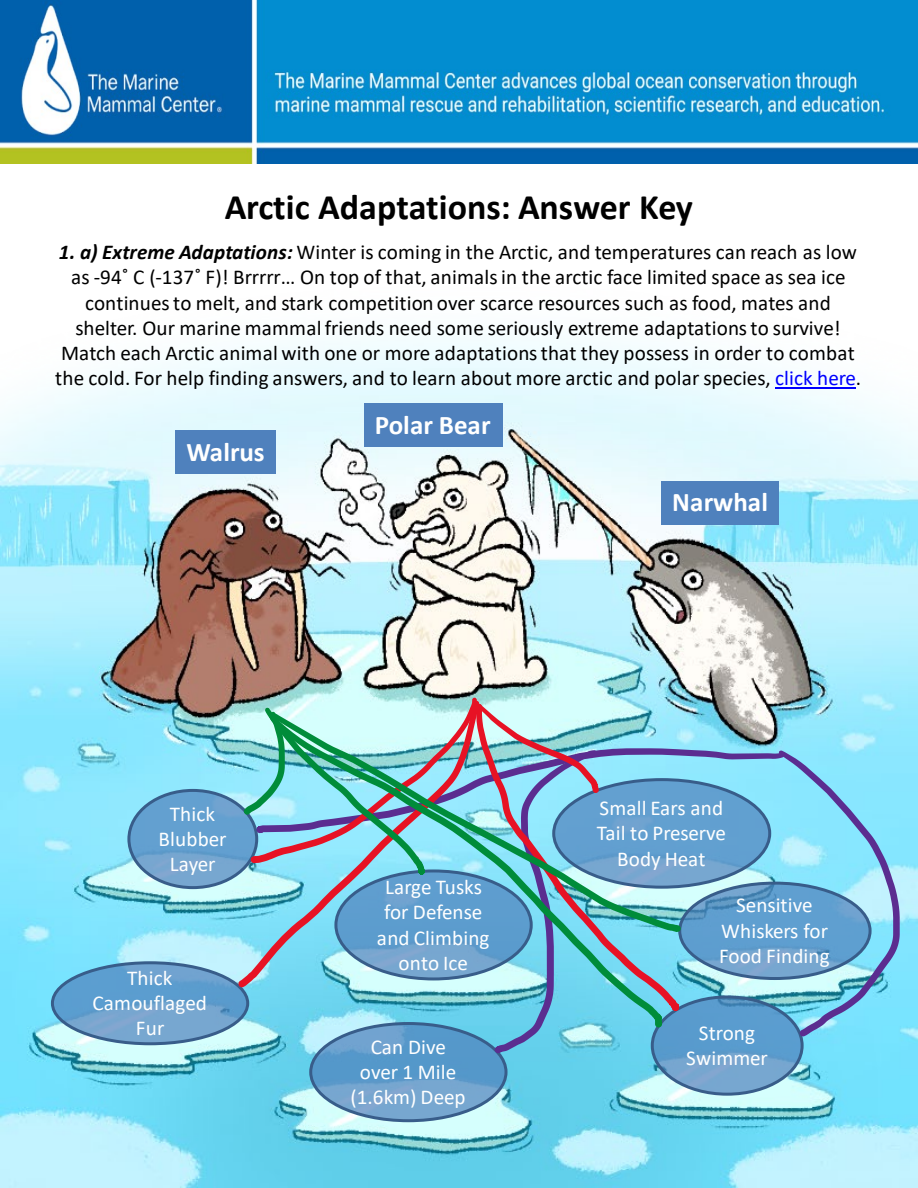
<style>
.page{position:relative;width:918px;height:1188px;background:#fff}
.page>*{position:absolute;margin:0;border:0;box-sizing:border-box;transform-origin:0 0}
.t1{font:700 36px "Calibri";color:#000}
.t2{font:700 27px "Calibri";letter-spacing:.005em;color:#fff}
.t3{font:21.15px/25.2px "Calibri";letter-spacing:.005em;color:#000;text-align:center}
.t4{font:21.15px/25.2px "Calibri";letter-spacing:.005em;color:#fff;text-align:center}
.s1{font-weight:700;font-style:italic}
.s2{color:#00f}
</style>
<div class="page">
<img style="left:0;top:0;width:918px;height:1188px">
<hr style="left:775px;top:387px;width:81px;height:2px;background:#00f">
<div style="left:129px;top:790px;width:128px;height:98px;background:#4f81bd;border-radius:50%;opacity:.7"></div>
<div style="left:127px;top:789px;width:131px;height:100px;border:3px solid #385d8a;border-radius:50%"></div>
<div style="left:652px;top:997px;width:150px;height:97px;background:#4f81bd;border-radius:50%;opacity:.7"></div>
<div style="left:651px;top:995px;width:153px;height:101px;border:3px solid #385d8a;border-radius:50%"></div>
<div style="left:680px;top:883px;width:190px;height:96px;background:#4f81bd;border-radius:50%;opacity:.7"></div>
<div style="left:311px;top:1024px;width:195px;height:97px;background:#4f81bd;border-radius:50%;opacity:.7"></div>
<div style="left:52px;top:963px;width:196px;height:81px;background:#4f81bd;border-radius:50%;opacity:.7"></div>
<div style="left:51px;top:961px;width:198px;height:84px;border:3px solid #385d8a;border-radius:50%"></div>
<div style="left:554px;top:780px;width:216px;height:107px;background:#4f81bd;border-radius:50%;opacity:.7"></div>
<div style="left:176px;top:430px;width:100px;height:44px;background:#4f81bd"></div>
<div style="left:364px;top:403px;width:139px;height:44px;background:#4f81bd"></div>
<div style="left:662px;top:481px;width:117px;height:44px;background:#4f81bd"></div>
<svg style="left:779px;top:751px;width:121px;height:286px;background:#7fc7e8"></svg>
<svg style="left:681px;top:748px;width:104px;height:85px;background:#75bae0"></svg>
<svg style="left:599px;top:704px;width:80px;height:307px;background:#94cfe2"></svg>
<svg style="left:238px;top:701px;width:6px;height:286px;background:#94cde0"></svg>
<svg style="left:599px;top:932px;width:63px;height:96px;background:#74becd"></svg>
<svg style="left:599px;top:712px;width:82px;height:220px;background:#78b8d4"></svg>
<svg style="left:244px;top:698px;width:355px;height:355px;background:#85bed1"></svg>
<p class="t1" style="left:225px;top:181px;width:470px">Arctic Adaptations: Answer Key</p>
<p class="t3" style="left:55px;top:239px;width:807px"><span class="s1">1. a) Extreme Adaptations:</span> Winter is coming in the Arctic, and temperatures can reach as low as -94˚ C (-137˚ F)! Brrrrr… On top of that, animals in the arctic face limited space as sea ice continues to melt, and stark competition over scarce resources such as food, mates and shelter. Our marine mammal friends need some seriously extreme adaptations to survive!<br>Match each Arctic animal with one or more adaptations that they possess in order to combat the cold. For help finding answers, and to learn about more arctic and polar species, <span class="s2">click here</span>.</p>
<p class="t2" style="left:186px;top:433px;width:80px">Walrus</p>
<p class="t2" style="left:375px;top:406px;width:117px">Polar Bear</p>
<p class="t2" style="left:672px;top:483px;width:97px">Narwhal</p>
<p class="t4" style="left:159px;top:801px;width:70px">Thick<br>Blubber<br>Layer</p>
<p class="t4" style="left:93px;top:965px;width:116px">Thick<br>Camouflaged<br>Fur</p>
<p class="t4" style="left:377px;top:874px;width:114px">Large Tusks for Defense and Climbing onto Ice</p>
<p class="t4" style="left:350px;top:1034px;width:117px">Can Dive over 1 Mile (1.6km) Deep</p>
<p class="t4" style="left:597px;top:795px;width:131px">Small Ears and<br>Tail to Preserve<br>Body Heat</p>
<p class="t4" style="left:719px;top:892px;width:112px">Sensitive<br>Whiskers for<br>Food Finding</p>
<p class="t4" style="left:686px;top:1020px;width:83px">Strong<br>Swimmer</p>
</div>
